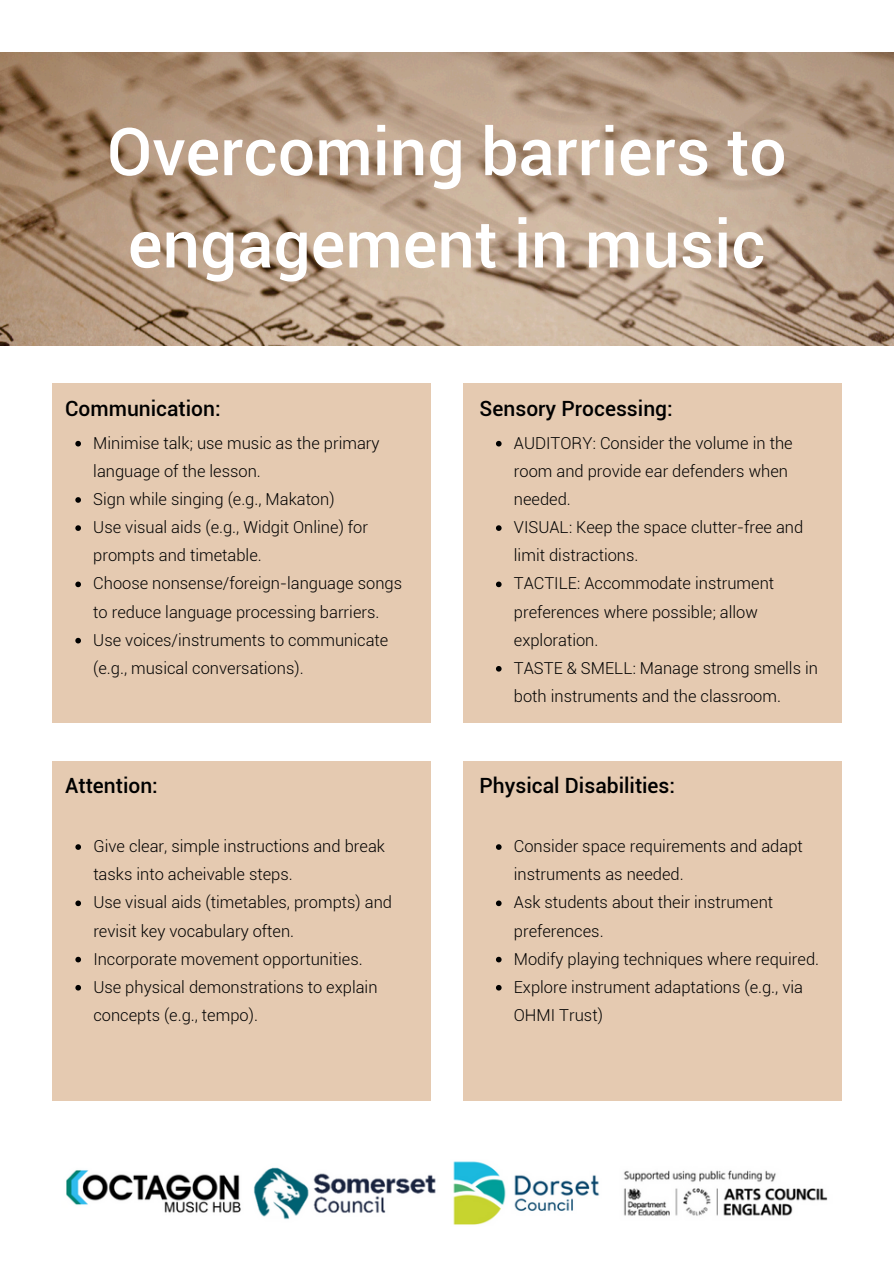
<style>
.page{position:relative;width:894px;height:1264px;background:#fff}
.page>*{position:absolute;margin:0;border:0;box-sizing:border-box;transform-origin:0 0}
.t1{font:500 66px/92.2px "Roboto";color:#fff;text-align:center}
.t2{font:500 21px "Roboto";color:#000}
.t3{font:300 16.5px/28.2px "Roboto";color:#000}
</style>
<div class="page">
<img style="left:0;top:52px;width:893px;height:294px">
<div style="left:53px;top:383px;width:378px;height:340px;background:#e5cab1"></div>
<div style="left:463px;top:383px;width:378px;height:340px;background:#e5cab1"></div>
<div style="left:52px;top:761px;width:378px;height:340px;background:#e5cab1"></div>
<div style="left:463px;top:761px;width:378px;height:340px;background:#e5cab1"></div>
<img style="left:66px;top:1161px;width:762px;height:64px">
<svg style="left:75px;top:441px;width:6px;height:5px"></svg>
<svg style="left:75px;top:497px;width:6px;height:6px"></svg>
<svg style="left:75px;top:525px;width:6px;height:6px"></svg>
<svg style="left:75px;top:581px;width:6px;height:6px"></svg>
<svg style="left:75px;top:638px;width:6px;height:5px"></svg>
<svg style="left:496px;top:441px;width:5px;height:5px"></svg>
<svg style="left:496px;top:525px;width:5px;height:6px"></svg>
<svg style="left:496px;top:581px;width:5px;height:6px"></svg>
<svg style="left:496px;top:666px;width:5px;height:5px"></svg>
<svg style="left:75px;top:844px;width:6px;height:5px"></svg>
<svg style="left:75px;top:900px;width:6px;height:6px"></svg>
<svg style="left:75px;top:956px;width:6px;height:6px"></svg>
<svg style="left:75px;top:985px;width:6px;height:5px"></svg>
<svg style="left:496px;top:844px;width:5px;height:5px"></svg>
<svg style="left:496px;top:900px;width:5px;height:6px"></svg>
<svg style="left:496px;top:956px;width:5px;height:6px"></svg>
<svg style="left:496px;top:985px;width:5px;height:5px"></svg>
<p class="t1" style="left:107px;top:106px;width:681px">Overcoming barriers to engagement in music</p>
<h1 class="t2" style="left:65px;top:396px;width:157px">Communication:</h1>
<h2 class="t2" style="left:479px;top:396px;width:195px">Sensory Processing:</h2>
<p class="t3" style="left:93px;top:429px;width:288px">Minimise talk; use music as the primary language of the lesson.</p>
<p class="t3" style="left:93px;top:485px;width:243px">Sign while singing (e.g., Makaton)</p>
<p class="t3" style="left:93px;top:513px;width:276px">Use visual aids (e.g., Widgit Online) for prompts and timetable.</p>
<h2 class="t3" style="left:93px;top:569px;width:310px">Choose nonsense/foreign-language songs to reduce language processing barriers.</h2>
<p class="t3" style="left:93px;top:626px;width:296px">Use voices/instruments to communicate (e.g., musical conversations).</p>
<p class="t3" style="left:513px;top:429px;width:280px">AUDITORY: Consider the volume in the room and provide ear defenders when needed.</p>
<p class="t3" style="left:513px;top:513px;width:291px">VISUAL: Keep the space clutter-free and limit distractions.</p>
<p class="t3" style="left:513px;top:569px;width:262px">TACTILE: Accommodate instrument preferences where possible; allow exploration.</p>
<h2 class="t3" style="left:513px;top:654px;width:305px">TASTE &amp; SMELL: Manage strong smells in both instruments and the classroom.</h2>
<p class="t2" style="left:65px;top:773px;width:94px">Attention:</p>
<p class="t2" style="left:479px;top:773px;width:197px">Physical Disabilities:</p>
<p class="t3" style="left:93px;top:832px;width:293px">Give clear, simple instructions and break tasks into acheivable steps.</p>
<p class="t3" style="left:93px;top:888px;width:300px">Use visual aids (timetables, prompts) and revisit key vocabulary often.</p>
<p class="t3" style="left:93px;top:944px;width:271px">Incorporate movement opportunities.</p>
<p class="t3" style="left:93px;top:973px;width:286px">Use physical demonstrations to explain concepts (e.g., tempo).</p>
<h2 class="t3" style="left:513px;top:832px;width:290px">Consider space requirements and adapt instruments as needed.</h2>
<p class="t3" style="left:513px;top:888px;width:261px">Ask students about their instrument preferences.</p>
<p class="t3" style="left:513px;top:944px;width:306px">Modify playing techniques where required.</p>
<p class="t3" style="left:513px;top:973px;width:290px">Explore instrument adaptations (e.g., via<br>OHMI Trust)</p>
</div>
